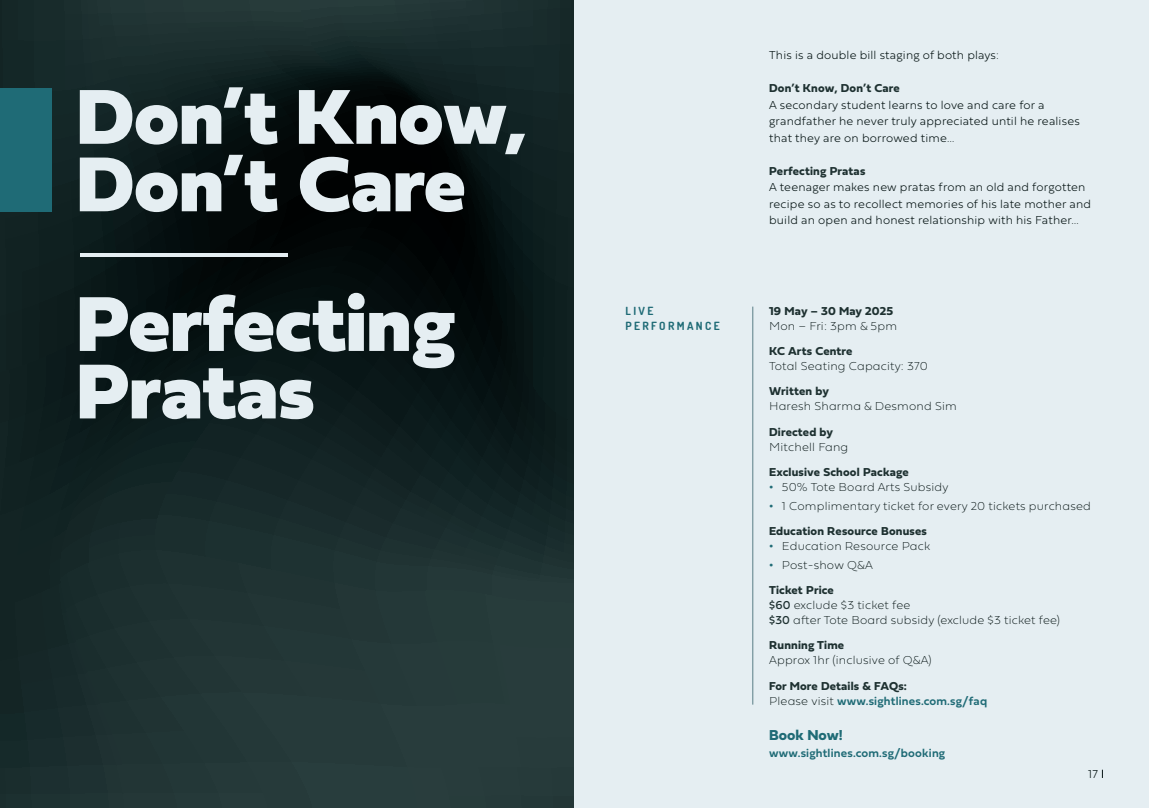
<style>
.page{position:relative;width:1149px;height:808px;background:#fff}
.page>*{position:absolute;margin:0;border:0;box-sizing:border-box;transform-origin:0 0}
.t1{font:81px/67.5px "Fieldwork Hum Black";color:#e5eef2}
.t2{font:700 15px "Fieldwork Hum";color:#1f6b76}
.t3{font:100 12px/16.5px "Fieldwork Hum";letter-spacing:.015em;color:#061414}
.t4{font:12px/15px "Fieldwork Geo Hair";letter-spacing:.015em;color:#061414}
.t5{font:700 12px "Fieldwork Hum";letter-spacing:.015em;color:#1e3131}
.t6{font:700 12px "Fieldwork Hum Demi";letter-spacing:.015em;color:#1f6b76}
.t7{font:700 11.25px/15px "Dosis";letter-spacing:.21em;color:#1f6b76}
.s1{font-family:"Fieldwork Hum Demi";font-weight:700;color:#1f6b76}
.s2{font-family:"Fieldwork Hum";color:#1e3131}
.s3{font-family:"Fieldwork Geo Hair";font-weight:400;color:#061414}
</style>
<div class="page">
<svg style="left:0;top:0;width:574px;height:808px;background:#142424"></svg>
<div style="left:574px;top:0;width:574px;height:808px;background:#e5eef2"></div>
<hr style="left:752px;top:307px;width:1px;height:398px;background:#5a7e86">
<div style="left:0;top:88px;width:51px;height:123px;background:#1f6b76"></div>
<hr style="left:80px;top:254px;width:207px;height:3px;background:#e5eef2">
<h1 class="t1" style="left:77px;top:75px;width:452px">Don’t Know,<br>Don’t Care</h1>
<h1 class="t1" style="left:77px;top:282px;width:380px">Perfecting<br>Pratas</h1>
<p class="t3" style="left:769px;top:46px;width:231px">This is a double bill staging of both plays:</p>
<p class="t5" style="left:769px;top:79px;width:132px">Don’t Know, Don’t Care</p>
<p class="t3" style="left:769px;top:96px;width:312px">A secondary student learns to love and care for a grandfather he never truly appreciated until he realises that they are on borrowed time…</p>
<p class="t5" style="left:769px;top:161px;width:98px">Perfecting Pratas</p>
<p class="t3" style="left:769px;top:178px;width:323px">A teenager makes new pratas from an old and forgotten recipe so as to recollect memories of his late mother and build an open and honest relationship with his Father…</p>
<p class="t7" style="left:625px;top:304px;width:96px">LIVE<br>PERFORMANCE</p>
<p class="t5" style="left:769px;top:301px;width:125px">19 May – 30 May 2025</p>
<p class="t4" style="left:769px;top:318px;width:129px">Mon – Fri: 3pm &amp; 5pm</p>
<p class="t5" style="left:769px;top:342px;width:85px">KC Arts Centre</p>
<p class="t4" style="left:769px;top:358px;width:160px">Total Seating Capacity: 370</p>
<p class="t5" style="left:769px;top:382px;width:61px">Written by</p>
<p class="t4" style="left:769px;top:398px;width:189px">Haresh Sharma &amp; Desmond Sim</p>
<p class="t5" style="left:769px;top:422px;width:66px">Directed by</p>
<p class="t4" style="left:769px;top:438px;width:81px">Mitchell Fang</p>
<p class="t5" style="left:769px;top:462px;width:141px">Exclusive School Package</p>
<p class="t4" style="left:769px;top:479px;width:181px"><span class="s1">•</span> 50% Tote Board Arts Subsidy</p>
<p class="t4" style="left:769px;top:498px;width:323px"><span class="s1">•</span> 1 Complimentary ticket for every 20 tickets purchased</p>
<p class="t5" style="left:769px;top:521px;width:159px">Education Resource Bonuses</p>
<p class="t4" style="left:769px;top:538px;width:162px"><span class="s1">•</span> Education Resource Pack</p>
<p class="t4" style="left:769px;top:557px;width:105px"><span class="s1">•</span> Post-show Q&amp;A</p>
<p class="t5" style="left:769px;top:581px;width:66px">Ticket Price</p>
<p class="t4" style="left:769px;top:597px;width:292px"><span class="s2">$60</span> exclude $3 ticket fee<br><span class="s2">$30</span> after Tote Board subsidy (exclude $3 ticket fee)</p>
<p class="t5" style="left:769px;top:636px;width:76px">Running Time</p>
<p class="t4" style="left:769px;top:652px;width:164px">Approx 1hr (inclusive of Q&amp;A)</p>
<p class="t5" style="left:769px;top:676px;width:139px">For More Details &amp; FAQs:</p>
<p class="t6" style="left:769px;top:691px;width:219px"><span class="s3">Please visit</span> www.sightlines.com.sg/faq</p>
<p class="t2" style="left:769px;top:724px;width:75px">Book Now!</p>
<p class="t6" style="left:769px;top:743px;width:177px">www.sightlines.com.sg/booking</p>
<p class="t3" style="left:1087px;top:765px;width:11px">17</p>
</div>
